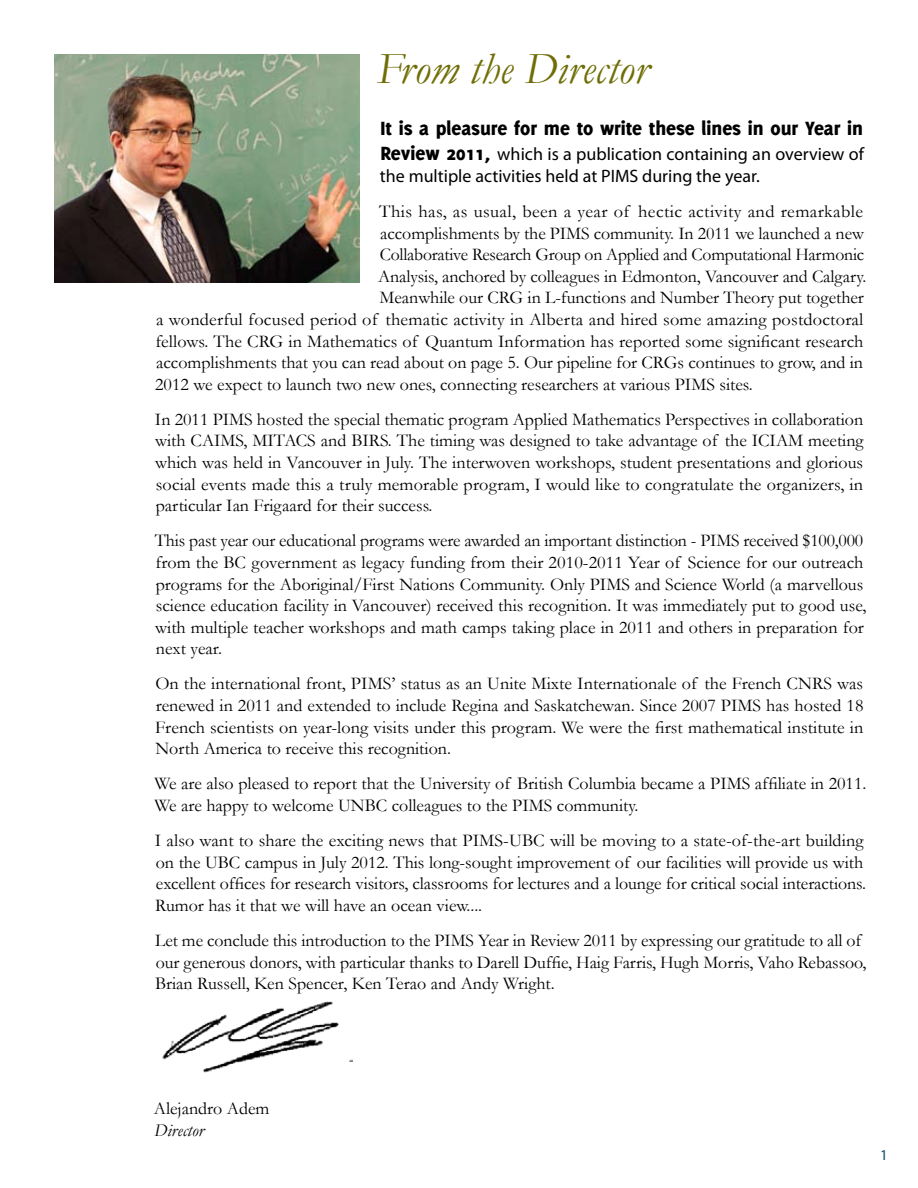
<style>
.page{position:relative;width:918px;height:1188px;background:#fff}
.page>*{position:absolute;margin:0;border:0;box-sizing:border-box;transform-origin:0 0}
.t1{font:italic 45px "Garamond";color:#6f6e06}
.t2{font:800 21px "Delicious";color:#000}
.t3{font:18px/21.6px "Garamond";color:#000}
.t4{font:18px/21.6px "Myriad Pro";color:#000}
.t5{font:18px "Garamond";letter-spacing:.02em;color:#000}
.t6{font:italic 18px "Garamond";color:#000}
.t7{font:15px "Myriad Pro";color:#0b486f}
.s1{font-family:"Delicious";font-weight:800;font-size:21px}
</style>
<div class="page">
<img style="left:54px;top:54px;width:305px;height:229px">
<img style="left:162px;top:988px;width:190px;height:85px">
<h1 class="t1" style="left:377px;top:42px;width:273px">From the Director</h1>
<p class="t2" style="left:381px;top:116px;width:484px">It is a pleasure for me to write these lines in our Year in</p>
<p class="t4" style="left:380px;top:143px;width:486px"><span class="s1">Review 2011,</span> which is a publication containing an overview of the multiple activities held at PIMS during the year.</p>
<p class="t5" style="left:379px;top:200px;width:486px">This has, as usual, been a year of hectic activity and remarkable</p>
<p class="t3" style="left:380px;top:222px;width:485px">accomplishments by the PIMS community. In 2011 we launched a new</p>
<p class="t3" style="left:380px;top:243px;width:486px">Collaborative Research Group on Applied and Computational Harmonic</p>
<p class="t3" style="left:378px;top:265px;width:490px">Analysis, anchored by colleagues in Edmonton, Vancouver and Calgary.</p>
<p class="t3" style="left:380px;top:287px;width:486px">Meanwhile our CRG in L-functions and Number Theory put together</p>
<p class="t3" style="left:156px;top:308px;width:709px">a wonderful focused period of thematic activity in Alberta and hired some amazing postdoctoral</p>
<p class="t3" style="left:155px;top:330px;width:709px">fellows. The CRG in Mathematics of Quantum Information has reported some significant research</p>
<p class="t3" style="left:156px;top:351px;width:709px">accomplishments that you can read about on page 5. Our pipeline for CRGs continues to grow, and in</p>
<p class="t3" style="left:155px;top:373px;width:599px">2012 we expect to launch two new ones, connecting researchers at various PIMS sites.</p>
<p class="t3" style="left:155px;top:408px;width:710px;text-align:justify">In 2011 PIMS hosted the special thematic program Applied Mathematics Perspectives in collaboration with CAIMS, MITACS and BIRS. The timing was designed to take advantage of the ICIAM meeting which was held in Vancouver in July. The interwoven workshops, student presentations and glorious social events made this a truly memorable program, I would like to congratulate the organizers, in particular Ian Frigaard for their success.</p>
<p class="t3" style="left:155px;top:530px;width:713px">This past year our educational programs were awarded an important distinction - PIMS received $100,000 from the BC government as legacy funding from their 2010-2011 Year of Science for our outreach programs for the Aboriginal/First Nations Community. Only PIMS and Science World (a marvellous science education facility in Vancouver) received this recognition. It was immediately put to good use, with multiple teacher workshops and math camps taking place in 2011 and others in preparation for next year.</p>
<p class="t3" style="left:155px;top:673px;width:710px;text-align:justify">On the international front, PIMS’ status as an Unite Mixte Internationale of the French CNRS was renewed in 2011 and extended to include Regina and Saskatchewan. Since 2007 PIMS has hosted 18<br>French scientists on year-long visits under this program. We were the first mathematical institute in North America to receive this recognition.</p>
<p class="t3" style="left:155px;top:773px;width:713px">We are also pleased to report that the University of British Columbia became a PIMS affiliate in 2011.<br>We are happy to welcome UNBC colleagues to the PIMS community.</p>
<p class="t3" style="left:155px;top:829px;width:713px">I also want to share the exciting news that PIMS-UBC will be moving to a state-of-the-art building on the UBC campus in July 2012. This long-sought improvement of our facilities will provide us with excellent offices for research visitors, classrooms for lectures and a lounge for critical social interactions.<br>Rumor has it that we will have an ocean view....</p>
<p class="t3" style="left:155px;top:929px;width:713px">Let me conclude this introduction to the PIMS Year in Review 2011 by expressing our gratitude to all of our generous donors, with particular thanks to Darell Duffie, Haig Farris, Hugh Morris, Vaho Rebassoo,<br>Brian Russell, Ken Spencer, Ken Terao and Andy Wright.</p>
<p class="t3" style="left:154px;top:1098px;width:117px">Alejandro Adem</p>
<p class="t6" style="left:154px;top:1119px;width:51px">Director</p>
<p class="t7" style="left:880px;top:1146px;width:9px">1</p>
</div>
